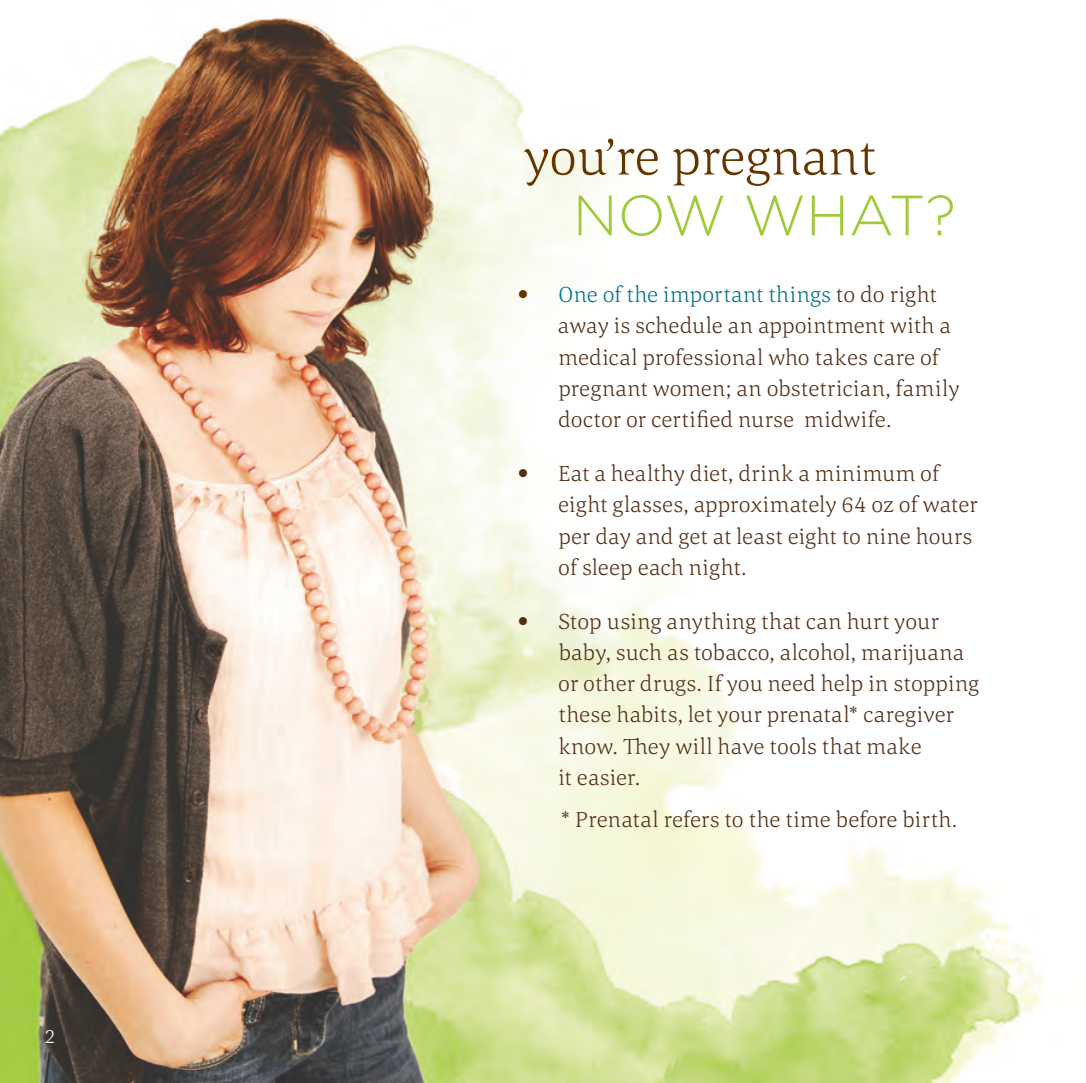
<style>
.page{position:relative;width:1086px;height:1083px;background:#fff}
.page>*{position:absolute;margin:0;border:0;box-sizing:border-box;transform-origin:0 0}
.t1{font:300 56.75px "Gotham";color:#9fcb3a}
.t2{font:300 52.75px "Corda";color:#653500}
.t3{font:300 22.5px/31.2px "Corda";letter-spacing:.015em;color:#532f18}
.t4{font:300 20px "Corda";color:#fff}
.s1{font-family:"Avenir";font-weight:400;color:#653500}
.s2{color:#00718e}
.s3{font-family:"Avenir";font-weight:400}
</style>
<div class="page">
<img style="left:0;top:18px;width:1044px;height:1064px">
<p class="t4" style="left:45px;top:1022px;width:12px">2</p>
<p class="t2" style="left:524px;top:122px;width:353px">you’re pregnant</p>
<p class="t1" style="left:572px;top:179px;width:384px">NOW WHAT?</p>
<p class="t3" style="left:557px;top:278px;width:403px;text-indent:-40px"><span class="s1">•</span> <span class="s2">One of the important things</span> to do right away is schedule an appointment with a medical professional who takes care of pregnant women; an obstetrician, family doctor or certified nurse midwife.</p>
<p class="t3" style="left:558px;top:457px;width:420px;text-indent:-41px"><span class="s3">•</span> Eat a healthy diet, drink a minimum of eight glasses, approximately 64 oz of water per day and get at least eight to nine hours of sleep each night.</p>
<p class="t3" style="left:558px;top:604px;width:422px;text-indent:-41px"><span class="s3">•</span> Stop using anything that can hurt your baby, such as tobacco, alcohol, marijuana or other drugs. If you need help in stopping these habits, let your prenatal* caregiver know. They will have tools that make<br>it easier.</p>
<p class="t3" style="left:561px;top:803px;width:398px">* Prenatal refers to the time before birth.</p>
</div>
